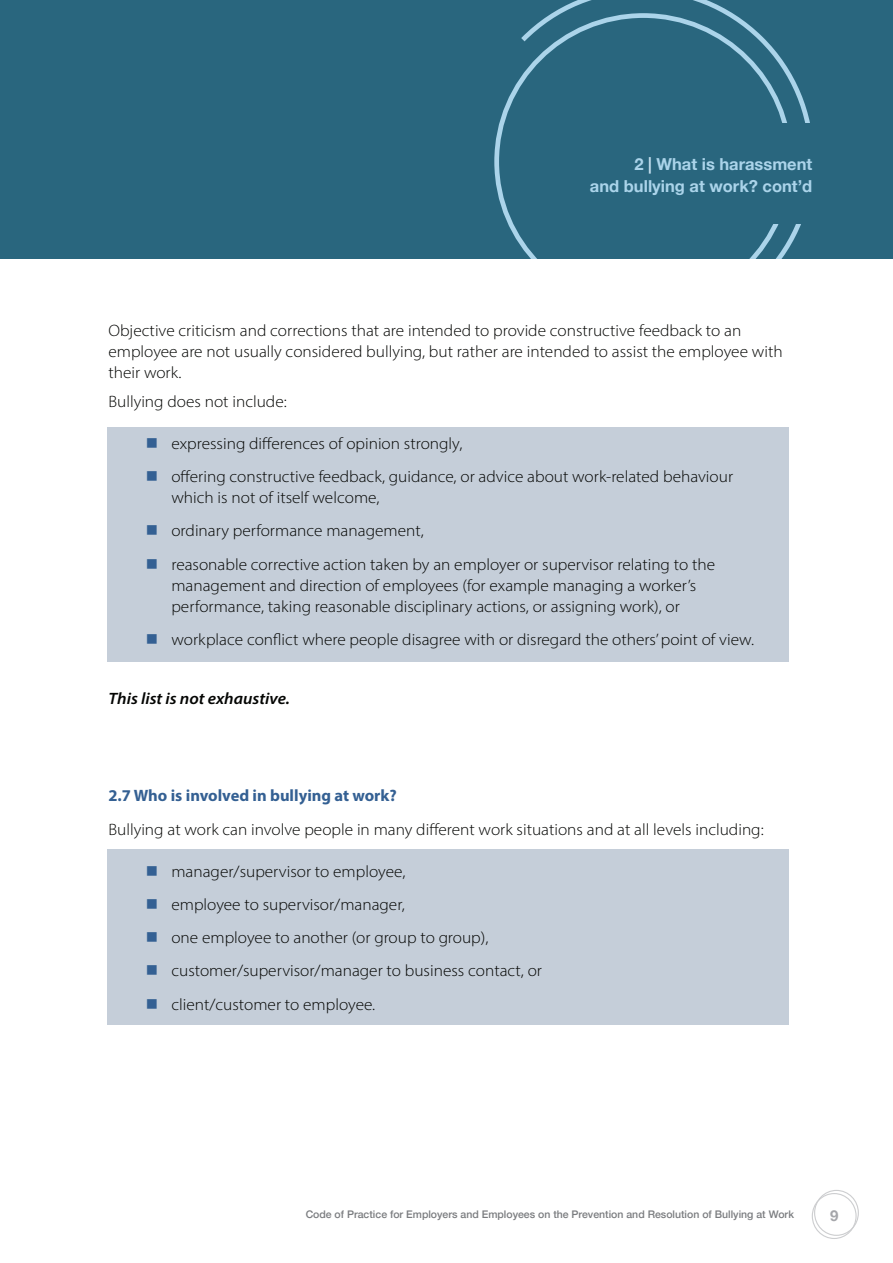
<style>
.page{position:relative;width:893px;height:1263px;background:#fff}
.page>*{position:absolute;margin:0;border:0;box-sizing:border-box;transform-origin:0 0}
.t1{font:300 16.5px/21px "Myriad Pro";color:#040503;scale:1.05 1}
.t2{font:700 16.5px/22.5px "Helvetica Neue";color:#abd4ea;text-align:right}
.t3{font:700 16.5px "Myriad Pro";color:#346093}
.t4{font:italic 600 16.5px "Myriad Pro";color:#040503;scale:1.05 1}
.t5{font:700 15px "Helvetica Neue";color:#a5a6aa}
.t6{font:500 10.5px "Helvetica Neue";color:#7a7c7f}
.s1{color:#c8e2f1}
.s2{color:#346093}
</style>
<div class="page">
<div style="left:814px;top:1190px;width:45px;height:46px;border:1px solid #cdced0;border-radius:50%"></div>
<div style="left:812px;top:1193px;width:45px;height:46px;border:1px solid #cdced0;border-radius:50%"></div>
<div style="left:108px;top:849px;width:681px;height:176px;background:#c5ced9"></div>
<div style="left:108px;top:427px;width:681px;height:234px;background:#c5ced9"></div>
<div style="left:0;top:0;width:893px;height:259px;background:#29667e"></div>
<svg style="left:516px;top:0;width:294px;height:259px"></svg>
<div style="left:589px;top:123px;width:250px;height:100px;background:#29667e"></div>
<p class="t2" style="left:590px;top:153px;width:224px">2 <span class="s1">|</span> What is harassment<br>and bullying at work? cont’d</p>
<p class="t1" style="left:108px;top:319px;width:644px">Objective criticism and corrections that are intended to provide constructive feedback to an employee are not usually considered bullying, but rather are intended to assist the employee with their work.</p>
<p class="t1" style="left:108px;top:391px;width:171px">Bullying does not include:</p>
<p class="t1" style="left:146px;top:433px;width:303px"><span class="s2">■</span> expressing differences of opinion strongly,</p>
<p class="t1" style="left:171px;top:466px;width:536px;text-indent:-25px"><span class="s2">■</span> offering constructive feedback, guidance, or advice about work-related behaviour which is not of itself welcome,</p>
<p class="t1" style="left:146px;top:520px;width:266px"><span class="s2">■</span> ordinary performance management,</p>
<p class="t1" style="left:146px;top:553px;width:544px;text-align:center"><span class="s2">■</span> reasonable corrective action taken by an employer or supervisor relating to the management and direction of employees (for example managing a worker’s performance, taking reasonable disciplinary actions, or assigning work), or</p>
<p class="t1" style="left:146px;top:629px;width:581px"><span class="s2">■</span> workplace conflict where people disagree with or disregard the others’ point of view.</p>
<p class="t4" style="left:108px;top:688px;width:174px">This list is not exhaustive.</p>
<p class="t3" style="left:108px;top:785px;width:290px">2.7 Who is involved in bullying at work?</p>
<p class="t1" style="left:108px;top:819px;width:626px">Bullying at work can involve people in many different work situations and at all levels including:</p>
<p class="t1" style="left:146px;top:860px;width:249px"><span class="s2">■</span> manager/supervisor to employee,</p>
<p class="t1" style="left:146px;top:894px;width:248px"><span class="s2">■</span> employee to supervisor/manager,</p>
<p class="t1" style="left:146px;top:927px;width:328px"><span class="s2">■</span> one employee to another (or group to group),</p>
<p class="t1" style="left:146px;top:960px;width:379px"><span class="s2">■</span> customer/supervisor/manager to business contact, or</p>
<p class="t1" style="left:146px;top:993px;width:220px"><span class="s2">■</span> client/customer to employee.</p>
<p class="t6" style="left:306px;top:1206px;width:490px">Code of Practice for Employers and Employees on the Prevention and Resolution of Bullying at Work</p>
<p class="t5" style="left:830px;top:1203px;width:10px">9</p>
</div>
